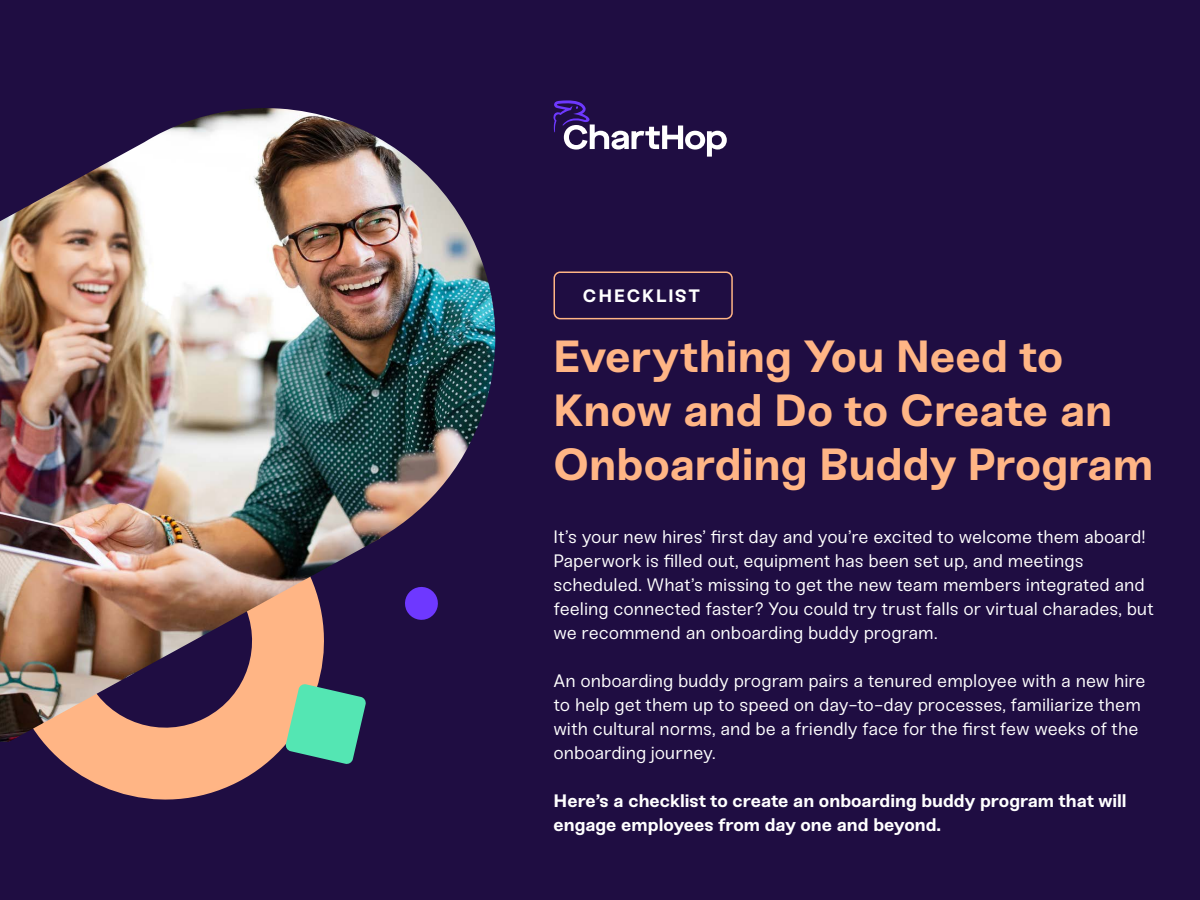
<style>
.page{position:relative;width:1200px;height:900px;background:#1f0d42}
.page>*{position:absolute;margin:0;border:0;box-sizing:border-box;transform-origin:0 0}
.t1{font:700 45px/54px "Sneak";color:#ffb585}
.t2{font:18px/24px "Sneak";color:#fff}
.t3{font:700 18px/24px "Sneak";color:#fff}
.t4{font:700 18px "Sneak";letter-spacing:.105em;color:#fff}
</style>
<div class="page">
<svg style="left:43px;top:742px;width:242px;height:58px;fill:#ffb585"></svg>
<svg style="left:285px;top:742px;width:72px;height:22px"></svg>
<img style="left:0;top:108px;width:496px;height:634px">
<div style="left:554px;top:272px;width:179px;height:47px;border:2px solid #ffb585;border-radius:6px"></div>
<svg style="left:553px;top:100px;width:174px;height:57px"></svg>
<p class="t4" style="left:583px;top:284px;width:119px">CHECKLIST</p>
<h1 class="t1" style="left:554px;top:331px;width:601px">Everything You Need to<br>Know and Do to Create an<br>Onboarding Buddy Program</h1>
<p class="t2" style="left:554px;top:525px;width:602px">It’s your new hires’ first day and you’re excited to welcome them aboard!<br>Paperwork is filled out, equipment has been set up, and meetings scheduled. What’s missing to get the new team members integrated and feeling connected faster? You could try trust falls or virtual charades, but we recommend an onboarding buddy program.</p>
<p class="t2" style="left:554px;top:669px;width:594px">An onboarding buddy program pairs a tenured employee with a new hire to help get them up to speed on day-to-day processes, familiarize them with cultural norms, and be a friendly face for the first few weeks of the onboarding journey.</p>
<p class="t3" style="left:554px;top:789px;width:575px">Here’s a checklist to create an onboarding buddy program that will engage employees from day one and beyond.</p>
</div>
